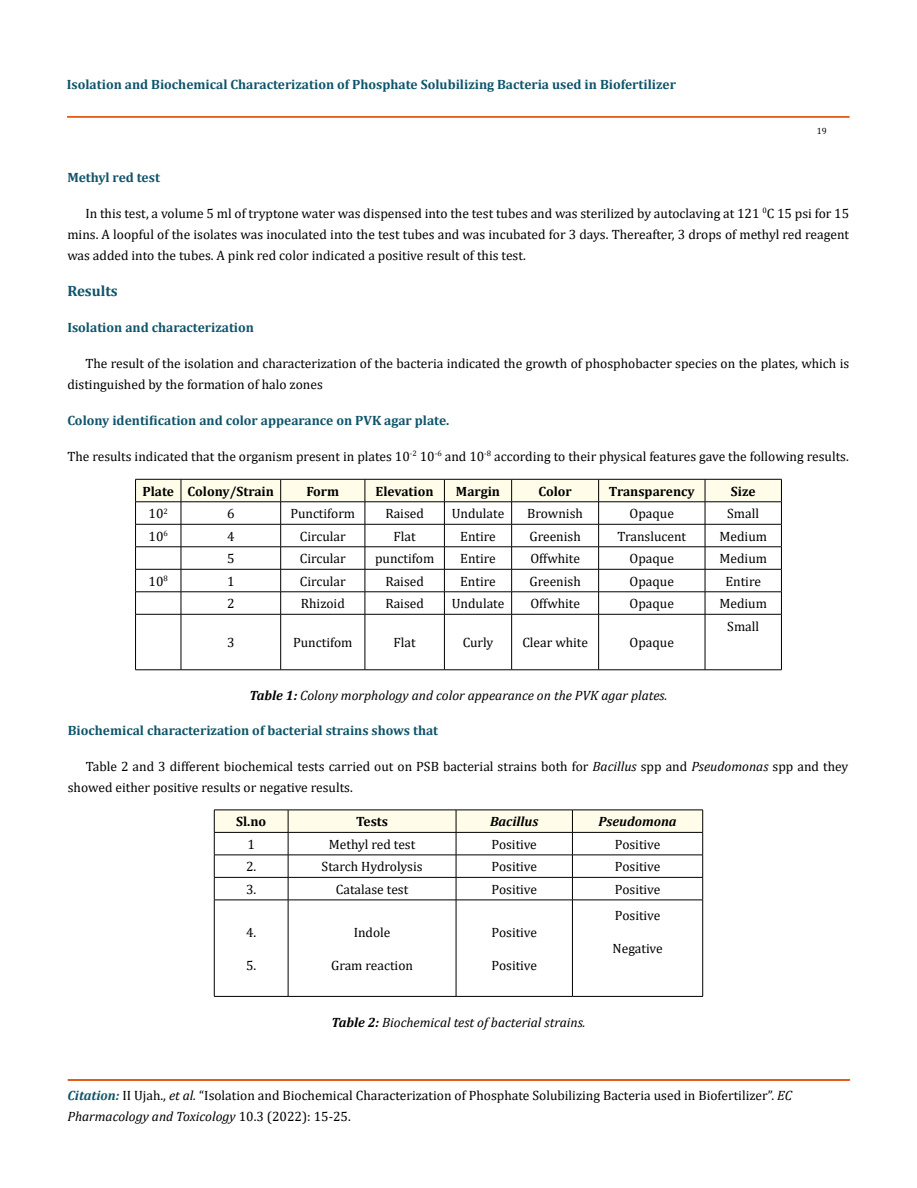
<style>
.page{position:relative;width:917px;height:1188px;background:#fff}
.page>*{position:absolute;margin:0;border:0;box-sizing:border-box;transform-origin:0 0}
.t1{font:700 15px "Cambria";color:#0e546a}
.t2{font:13.5px/21px "Cambria";color:#000}
.t3{font:700 13.5px "Cambria";color:#0e546a}
.t4{font:italic 13.5px "Cambria";color:#000}
.t5{font:700 13.5px "Cambria";color:#000}
.t6{font:italic 700 13.5px "Cambria";color:#000}
.t7{font:9px "Cambria";color:#000}
.s1{font-weight:700}
.s2{font-style:italic}
.s3{font-weight:700;font-style:italic;color:#0e546a}
</style>
<div class="page">
<div style="left:67px;top:117px;width:782px;height:1px;border:1px solid #e05d1a"></div>
<div style="left:68px;top:1080px;width:781px;height:1px;border:1px solid #e05d1a"></div>
<svg style="left:135px;top:479px;width:647px;height:135px"></svg>
<hr style="left:135px;top:614px;width:46px;height:1px;background:#000">
<hr style="left:135px;top:614px;width:1px;height:56px;background:#000">
<hr style="left:181px;top:614px;width:100px;height:1px;background:#000">
<hr style="left:181px;top:614px;width:1px;height:56px;background:#000">
<hr style="left:281px;top:614px;width:84px;height:1px;background:#000">
<hr style="left:280px;top:614px;width:1px;height:56px;background:#000">
<hr style="left:365px;top:614px;width:79px;height:1px;background:#000">
<hr style="left:364px;top:614px;width:1px;height:56px;background:#000">
<hr style="left:444px;top:614px;width:67px;height:1px;background:#000">
<hr style="left:444px;top:614px;width:1px;height:56px;background:#000">
<hr style="left:511px;top:614px;width:87px;height:1px;background:#000">
<hr style="left:511px;top:614px;width:1px;height:56px;background:#000">
<hr style="left:598px;top:614px;width:107px;height:1px;background:#000">
<hr style="left:598px;top:614px;width:1px;height:56px;background:#000">
<hr style="left:705px;top:614px;width:76px;height:1px;background:#000">
<hr style="left:704px;top:614px;width:1px;height:56px;background:#000">
<hr style="left:781px;top:614px;width:1px;height:56px;background:#000">
<hr style="left:135px;top:670px;width:46px;height:1px;background:#000">
<hr style="left:181px;top:670px;width:100px;height:1px;background:#000">
<hr style="left:281px;top:670px;width:84px;height:1px;background:#000">
<hr style="left:365px;top:670px;width:79px;height:1px;background:#000">
<hr style="left:444px;top:670px;width:67px;height:1px;background:#000">
<hr style="left:511px;top:670px;width:87px;height:1px;background:#000">
<hr style="left:598px;top:670px;width:107px;height:1px;background:#000">
<hr style="left:705px;top:670px;width:76px;height:1px;background:#000">
<svg style="left:214px;top:810px;width:489px;height:90px"></svg>
<hr style="left:214px;top:900px;width:74px;height:1px;background:#000">
<hr style="left:214px;top:900px;width:1px;height:96px;background:#000">
<hr style="left:288px;top:900px;width:168px;height:1px;background:#000">
<hr style="left:288px;top:900px;width:1px;height:96px;background:#000">
<hr style="left:456px;top:900px;width:116px;height:1px;background:#000">
<hr style="left:456px;top:900px;width:1px;height:96px;background:#000">
<hr style="left:572px;top:900px;width:131px;height:1px;background:#000">
<hr style="left:572px;top:900px;width:1px;height:96px;background:#000">
<hr style="left:702px;top:900px;width:1px;height:96px;background:#000">
<hr style="left:214px;top:996px;width:74px;height:1px;background:#000">
<hr style="left:288px;top:996px;width:168px;height:1px;background:#000">
<hr style="left:456px;top:996px;width:116px;height:1px;background:#000">
<hr style="left:572px;top:996px;width:131px;height:1px;background:#000">
<p class="t3" style="left:67px;top:75px;width:610px">Isolation and Biochemical Characterization of Phosphate Solubilizing Bacteria used in Biofertilizer</p>
<p class="t7" style="left:816px;top:126px;width:11px">19</p>
<p class="t3" style="left:67px;top:167px;width:94px">Methyl red test</p>
<p class="t2" style="left:67px;top:202px;width:783px;text-align:justify;text-indent:18px">In this test, a volume 5 ml of tryptone water was dispensed into the test tubes and was sterilized by autoclaving at 121 <sup>0</sup>C 15 psi for 15 mins. A loopful of the isolates was inoculated into the test tubes and was incubated for 3 days. Thereafter, 3 drops of methyl red reagent was added into the tubes. A pink red color indicated a positive result of this test.</p>
<p class="t1" style="left:67px;top:280px;width:52px">Results</p>
<p class="t3" style="left:67px;top:317px;width:188px">Isolation and characterization</p>
<p class="t2" style="left:67px;top:352px;width:783px;text-indent:18px">The result of the isolation and characterization of the bacteria indicated the growth of phosphobacter species on the plates, which is distinguished by the formation of halo zones</p>
<p class="t3" style="left:67px;top:410px;width:383px">Colony identification and color appearance on PVK agar plate.</p>
<p class="t2" style="left:67px;top:445px;width:783px">The results indicated that the organism present in plates 10<sup>-2</sup> 10<sup>-6</sup> and 10<sup>-8</sup> according to their physical features gave the following results.</p>
<p class="t5" style="left:142px;top:482px;width:133px">Plate Colony/Strain</p>
<p class="t5" style="left:306px;top:482px;width:34px">Form</p>
<p class="t5" style="left:375px;top:482px;width:59px">Elevation</p>
<p class="t5" style="left:456px;top:482px;width:46px">Margin</p>
<p class="t5" style="left:538px;top:482px;width:35px">Color</p>
<p class="t5" style="left:609px;top:482px;width:87px">Transparency</p>
<p class="t5" style="left:730px;top:482px;width:26px">Size</p>
<p class="t2" style="left:149px;top:503px;width:21px">10<sup>2</sup></p>
<p class="t2" style="left:227px;top:503px;width:9px">6</p>
<p class="t2" style="left:290px;top:503px;width:66px">Punctiform</p>
<p class="t2" style="left:385px;top:503px;width:40px">Raised</p>
<p class="t2" style="left:452px;top:503px;width:54px">Undulate</p>
<p class="t2" style="left:527px;top:503px;width:57px">Brownish</p>
<p class="t2" style="left:629px;top:503px;width:46px">Opaque</p>
<p class="t2" style="left:727px;top:503px;width:33px">Small</p>
<p class="t2" style="left:148px;top:526px;width:21px">10<sup>6</sup></p>
<p class="t2" style="left:227px;top:526px;width:9px">4</p>
<p class="t2" style="left:300px;top:526px;width:47px">Circular</p>
<p class="t2" style="left:393px;top:526px;width:24px">Flat</p>
<p class="t2" style="left:460px;top:526px;width:37px">Entire</p>
<p class="t2" style="left:529px;top:526px;width:53px">Greenish</p>
<p class="t2" style="left:617px;top:526px;width:70px">Translucent</p>
<p class="t2" style="left:719px;top:526px;width:49px">Medium</p>
<p class="t2" style="left:227px;top:548px;width:9px">5</p>
<p class="t2" style="left:300px;top:548px;width:47px">Circular</p>
<p class="t2" style="left:375px;top:548px;width:61px">punctifom</p>
<p class="t2" style="left:460px;top:548px;width:37px">Entire</p>
<p class="t2" style="left:530px;top:548px;width:51px">Offwhite</p>
<p class="t2" style="left:629px;top:548px;width:46px">Opaque</p>
<p class="t2" style="left:719px;top:548px;width:49px">Medium</p>
<p class="t2" style="left:149px;top:571px;width:21px">10<sup>8</sup></p>
<p class="t2" style="left:227px;top:571px;width:9px">1</p>
<p class="t2" style="left:300px;top:571px;width:47px">Circular</p>
<p class="t2" style="left:385px;top:571px;width:40px">Raised</p>
<p class="t2" style="left:460px;top:571px;width:37px">Entire</p>
<p class="t2" style="left:529px;top:571px;width:53px">Greenish</p>
<p class="t2" style="left:629px;top:571px;width:46px">Opaque</p>
<p class="t2" style="left:725px;top:571px;width:37px">Entire</p>
<p class="t2" style="left:227px;top:593px;width:9px">2</p>
<p class="t2" style="left:301px;top:593px;width:46px">Rhizoid</p>
<p class="t2" style="left:385px;top:593px;width:40px">Raised</p>
<p class="t2" style="left:452px;top:593px;width:54px">Undulate</p>
<p class="t2" style="left:530px;top:593px;width:51px">Offwhite</p>
<p class="t2" style="left:629px;top:593px;width:46px">Opaque</p>
<p class="t2" style="left:719px;top:593px;width:49px">Medium</p>
<p class="t2" style="left:227px;top:632px;width:9px">3</p>
<p class="t2" style="left:293px;top:632px;width:61px">Punctifom</p>
<p class="t2" style="left:393px;top:632px;width:24px">Flat</p>
<p class="t2" style="left:462px;top:632px;width:32px">Curly</p>
<p class="t2" style="left:522px;top:632px;width:67px">Clear white</p>
<p class="t2" style="left:629px;top:632px;width:46px">Opaque</p>
<p class="t2" style="left:727px;top:616px;width:33px">Small</p>
<p class="t4" style="left:250px;top:686px;width:419px"><span class="s1">Table 1:</span> Colony morphology and color appearance on the PVK agar plates.</p>
<p class="t3" style="left:68px;top:721px;width:372px">Biochemical characterization of bacterial strains shows that</p>
<p class="t2" style="left:68px;top:756px;width:782px;text-indent:18px">Table 2 and 3 different biochemical tests carried out on PSB bacterial strains both for <span class="s2">Bacillus</span> spp and <span class="s2">Pseudomonas</span> spp and they showed either positive results or negative results.</p>
<p class="t5" style="left:236px;top:812px;width:32px">Sl.no</p>
<p class="t5" style="left:356px;top:812px;width:33px">Tests</p>
<p class="t6" style="left:490px;top:812px;width:50px">Bacillus</p>
<p class="t6" style="left:598px;top:812px;width:80px">Pseudomona</p>
<p class="t2" style="left:247px;top:834px;width:9px">1</p>
<p class="t2" style="left:329px;top:834px;width:88px">Methyl red test</p>
<p class="t2" style="left:491px;top:834px;width:47px">Positive</p>
<p class="t2" style="left:615px;top:834px;width:47px">Positive</p>
<p class="t2" style="left:246px;top:856px;width:12px">2.</p>
<p class="t2" style="left:321px;top:856px;width:102px">Starch Hydrolysis</p>
<p class="t2" style="left:491px;top:856px;width:47px">Positive</p>
<p class="t2" style="left:615px;top:856px;width:47px">Positive</p>
<p class="t2" style="left:246px;top:879px;width:12px">3.</p>
<p class="t2" style="left:336px;top:879px;width:74px">Catalase test</p>
<p class="t2" style="left:491px;top:879px;width:47px">Positive</p>
<p class="t2" style="left:615px;top:879px;width:47px">Positive</p>
<p class="t2" style="left:246px;top:922px;width:12px">4.</p>
<p class="t2" style="left:246px;top:955px;width:12px">5.</p>
<p class="t2" style="left:615px;top:905px;width:47px">Positive</p>
<p class="t2" style="left:612px;top:938px;width:52px">Negative</p>
<p class="t2" style="left:354px;top:922px;width:38px">Indole</p>
<p class="t2" style="left:331px;top:955px;width:83px">Gram reaction</p>
<p class="t2" style="left:491px;top:922px;width:47px">Positive</p>
<p class="t2" style="left:491px;top:955px;width:47px">Positive</p>
<p class="t4" style="left:331px;top:1012px;width:255px"><span class="s1">Table 2:</span> Biochemical test of bacterial strains.</p>
<p class="t2" style="left:67px;top:1085px;width:726px"><span class="s3">Citation:</span> II Ujah., <span class="s2">et al.</span> “Isolation and Biochemical Characterization of Phosphate Solubilizing Bacteria used in Biofertilizer”. <span class="s2">EC<br>Pharmacology and Toxicology</span> 10.3 (2022): 15-25.</p>
</div>
